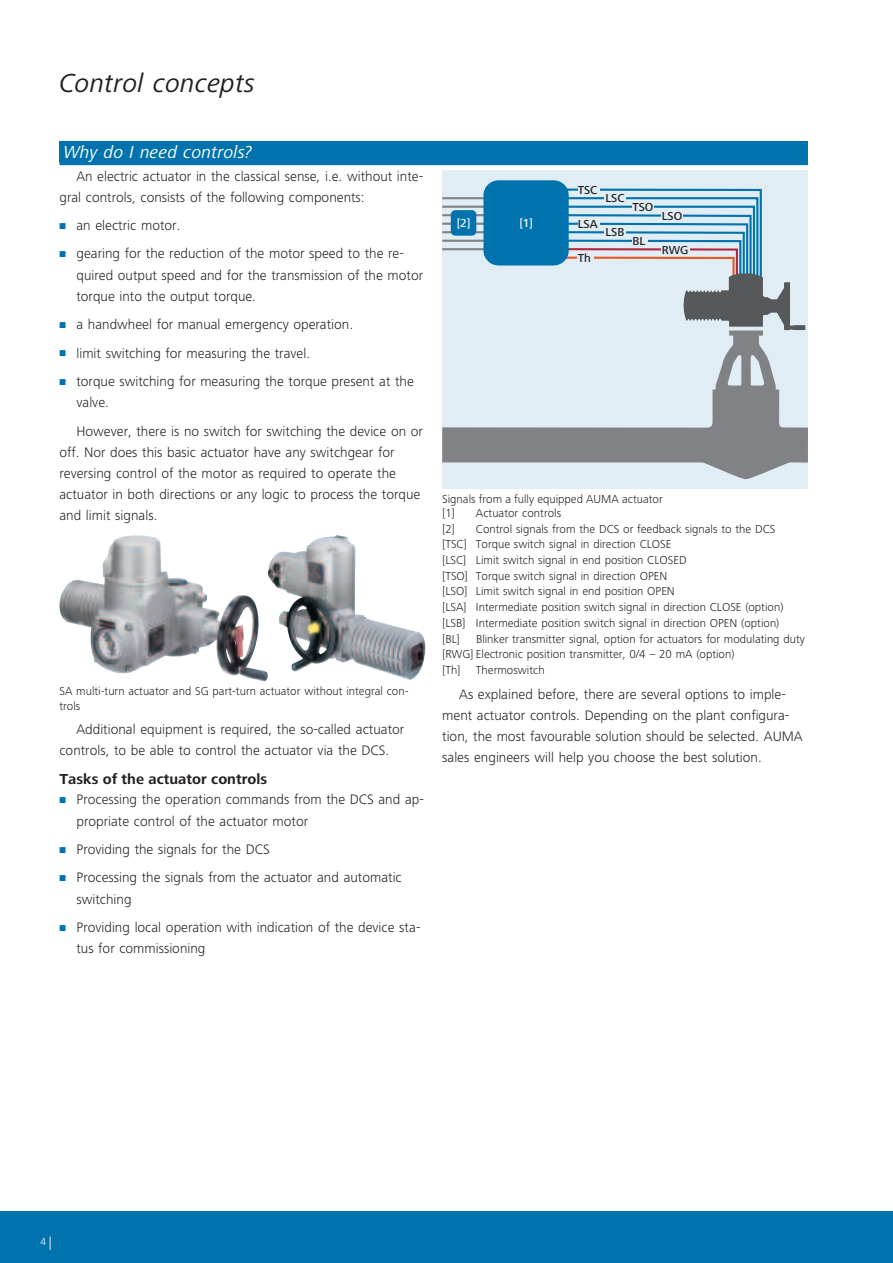
<style>
.page{position:relative;width:893px;height:1263px;background:#fff}
.page>*{position:absolute;margin:0;border:0;box-sizing:border-box;transform-origin:0 0}
.t1{font:italic 27px "Frutiger Next LT";color:#231f20}
.t2{font:italic 18px "Frutiger Next LT";color:#fff}
.t3{font:700 15px "Frutiger Next LT";color:#231f20}
.t4{font:300 14.25px/21px "Frutiger Next LT";color:#231f20}
.t5{font:300 12px/15.8px "Frutiger Next LT";color:#231f20}
.t6{font:500 12px "Frutiger Next LT";color:#231f20}
.t7{font:500 12px "Frutiger Next LT";color:#fff}
.t8{font:300 10.5px "Frutiger Next LT";color:#fff}
.s1{color:#0073ae}
.s2{font-size:13.5px}
</style>
<div class="page">
<div style="left:0;top:1212px;width:893px;height:51px;background:#0073ae"></div>
<div style="left:59px;top:141px;width:749px;height:21px;background:#0073ae"></div>
<hr style="left:59px;top:162px;width:749px;height:3px;background:#0073ae">
<div style="left:442px;top:170px;width:366px;height:319px;background:#e1edf4"></div>
<svg style="left:567px;top:188px;width:238px;height:142px"></svg>
<div style="left:578px;top:183px;width:21px;height:12px;background:#e1edf4"></div>
<div style="left:578px;top:217px;width:21px;height:12px;background:#e1edf4"></div>
<div style="left:578px;top:251px;width:16px;height:12px;background:#e1edf4"></div>
<div style="left:604px;top:192px;width:22px;height:11px;background:#e1edf4"></div>
<div style="left:604px;top:226px;width:22px;height:11px;background:#e1edf4"></div>
<div style="left:632px;top:201px;width:22px;height:12px;background:#e1edf4"></div>
<div style="left:632px;top:235px;width:16px;height:12px;background:#e1edf4"></div>
<div style="left:661px;top:210px;width:22px;height:11px;background:#e1edf4"></div>
<div style="left:661px;top:244px;width:29px;height:11px;background:#e1edf4"></div>
<svg style="left:442px;top:331px;width:366px;height:148px"></svg>
<hr style="left:442px;top:197px;width:84px;height:2px;background:#808285">
<hr style="left:442px;top:206px;width:84px;height:2px;background:#808285">
<hr style="left:442px;top:214px;width:84px;height:2px;background:#808285">
<hr style="left:442px;top:223px;width:84px;height:2px;background:#808285">
<hr style="left:442px;top:231px;width:84px;height:2px;background:#808285">
<hr style="left:442px;top:240px;width:84px;height:2px;background:#808285">
<hr style="left:442px;top:248px;width:84px;height:2px;background:#808285">
<div style="left:483px;top:180px;width:86px;height:86px;background:#0073ae;border-radius:15px"></div>
<div style="left:451px;top:210px;width:25px;height:26px;background:#0073ae;border-radius:4px"></div>
<img style="left:59px;top:535px;width:366px;height:146px">
<h1 class="t1" style="left:59px;top:73px;width:197px">Control concepts</h1>
<p class="t2" style="left:64px;top:145px;width:190px">Why do I need controls?</p>
<p class="t4" style="left:59px;top:167px;width:365px;text-indent:17px">An electric actuator in the classical sense, i.e. without inte&shy;gral controls, consists of the following components:</p>
<p class="t4" style="left:59px;top:216px;width:122px"><span class="s1">■</span> an electric motor.</p>
<p class="t4" style="left:76px;top:244px;width:348px;text-indent:-17px"><span class="s1">■</span> gearing for the reduction of the motor speed to the re&shy;quired output speed and for the transmission of the motor torque into the output torque.</p>
<p class="t4" style="left:59px;top:315px;width:295px"><span class="s1">■</span> a handwheel for manual emergency operation.</p>
<p class="t4" style="left:59px;top:344px;width:252px"><span class="s1">■</span> limit switching for measuring the travel.</p>
<p class="t4" style="left:76px;top:372px;width:339px;text-indent:-17px"><span class="s1">■</span> torque switching for measuring the torque present at the valve.</p>
<p class="t4" style="left:59px;top:422px;width:365px;text-indent:17px">However, there is no switch for switching the device on or off. Nor does this basic actuator have any switchgear for reversing control of the motor as required to operate the actuator in both directions or any logic to process the torque and limit signals.</p>
<p class="t5" style="left:59px;top:685px;width:351px;line-height:15px">SA multi-turn actuator and SG part-turn actuator without integral con&shy;trols</p>
<p class="t4" style="left:59px;top:720px;width:346px;text-indent:17px">Additional equipment is required, the so-called actuator controls, to be able to control the actuator via the DCS.</p>
<p class="t3" style="left:59px;top:773px;width:209px">Tasks of the actuator controls</p>
<p class="t4" style="left:76px;top:790px;width:349px;text-indent:-17px"><span class="s1">■</span> Processing the operation commands from the DCS and ap&shy;propriate control of the actuator motor</p>
<p class="t4" style="left:59px;top:840px;width:212px"><span class="s1">■</span> Providing the signals for the DCS</p>
<p class="t4" style="left:76px;top:868px;width:327px;text-indent:-17px"><span class="s1">■</span> Processing the signals from the actuator and automatic switching</p>
<p class="t4" style="left:76px;top:918px;width:345px;text-indent:-17px"><span class="s1">■</span> Providing local operation with indication of the device sta&shy;tus for commissioning</p>
<p class="t7" style="left:457px;top:218px;width:15px">[2]</p>
<p class="t7" style="left:519px;top:218px;width:15px">[1]</p>
<p class="t6" style="left:578px;top:185px;width:21px">TSC</p>
<p class="t6" style="left:578px;top:219px;width:21px">LSA</p>
<p class="t6" style="left:578px;top:253px;width:15px">Th</p>
<p class="t6" style="left:605px;top:193px;width:21px">LSC</p>
<p class="t6" style="left:605px;top:227px;width:20px">LSB</p>
<p class="t6" style="left:632px;top:203px;width:23px">TSO</p>
<p class="t6" style="left:632px;top:237px;width:14px">BL</p>
<p class="t6" style="left:662px;top:211px;width:22px">LSO</p>
<p class="t6" style="left:662px;top:245px;width:28px">RWG</p>
<p class="t5" style="left:442px;top:493px;width:222px;line-height:13.8px">Signals from a fully equipped AUMA actuator [1]</p>
<p class="t5" style="left:476px;top:506px;width:87px">Actuator controls</p>
<p class="t5" style="left:442px;top:522px;width:343px;text-indent:34px">Control signals from the DCS or feedback signals to the DCS [TSC] Torque switch signal in direction CLOSE<br>[LSC] Limit switch signal in end position CLOSED<br>[TSO] Torque switch signal in direction OPEN<br>[LSO] Limit switch signal in end position OPEN<br>[LSA] Intermediate position switch signal in direction CLOSE (option) [LSB] Intermediate position switch signal in direction OPEN (option) [BL]</p>
<p class="t5" style="left:442px;top:522px;width:14px">[2]</p>
<p class="t5" style="left:442px;top:632px;width:364px;text-indent:34px">Blinker transmitter signal, option for actuators for modulating duty [RWG] Electronic position transmitter, 0/4 – 20 mA (option)<br>[Th]</p>
<p class="t5" style="left:476px;top:663px;width:70px">Thermoswitch</p>
<p class="t4" style="left:442px;top:685px;width:362px;text-indent:17px">As explained before, there are several options to imple&shy;ment actuator controls. Depending on the plant configura&shy;tion, the most favourable solution should be selected. AUMA sales engineers will help you choose the best solution.</p>
<p class="t8" style="left:40px;top:1238px;width:13px">4 <span class="s2">|</span></p>
</div>
